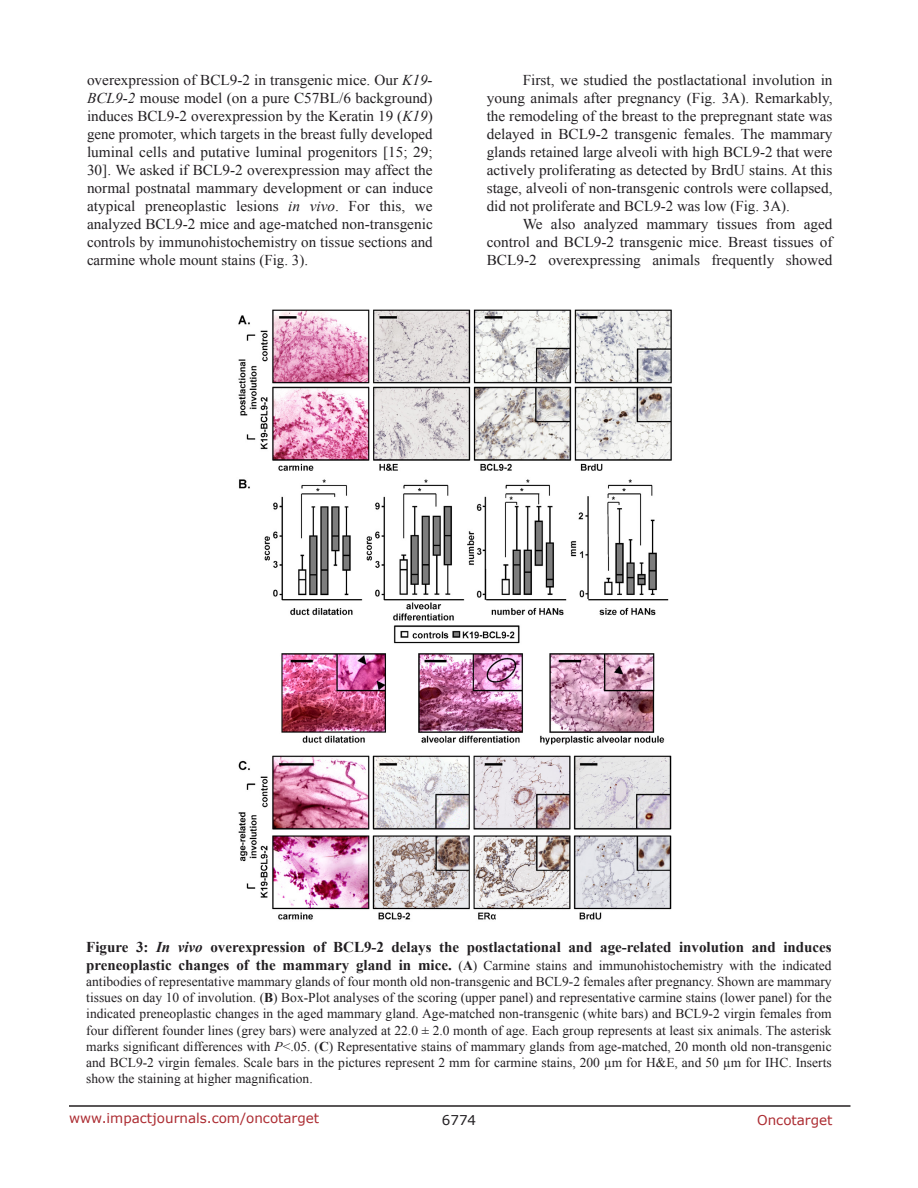
<style>
.page{position:relative;width:918px;height:1188px;background:#fff}
.page>*{position:absolute;margin:0;border:0;box-sizing:border-box;transform-origin:0 0}
.BodyText{font:15px/18px "Times New Roman";color:#221f22;text-align:justify}
.FigureText{font:700 15px "Times New Roman";color:#221f22}
.FigureText-2{font:13.5px/16.2px "Times New Roman";color:#221f22;text-align:justify}
.t1{font:13.5px "Verdana";color:#ac2b31}
.t2{font:13.5px "Verdana";color:#221f22}
.s1{font-style:italic}
.s2{font-weight:700;font-size:15px}
.s3{font-weight:700}
</style>
<div class="page">
<hr style="left:69px;top:1105px;width:781px;height:2px;background:#231f20">
<img style="left:238px;top:309px;width:434px;height:611px">
<p class="BodyText" style="left:87px;top:71px;width:347px">overexpression of BCL9-2 in transgenic mice. Our <span class="s1">K19- BCL9-2</span> mouse model (on a pure C57BL/6 background) induces BCL9-2 overexpression by the Keratin 19 (<span class="s1">K19</span>) gene promoter, which targets in the breast fully developed luminal cells and putative luminal progenitors [15; 29; 30]. We asked if BCL9-2 overexpression may affect the normal postnatal mammary development or can induce atypical preneoplastic lesions <span class="s1">in vivo</span>. For this, we analyzed BCL9-2 mice and age-matched non-transgenic controls by immunohistochemistry on tissue sections and carmine whole mount stains (Fig. 3).</p>
<p class="BodyText" style="left:487px;top:71px;width:347px;text-indent:36px">First, we studied the postlactational involution in young animals after pregnancy (Fig. 3A). Remarkably, the remodeling of the breast to the prepregnant state was delayed in BCL9-2 transgenic females. The mammary glands retained large alveoli with high BCL9-2 that were actively proliferating as detected by BrdU stains. At this stage, alveoli of non-transgenic controls were collapsed, did not proliferate and BCL9-2 was low (Fig. 3A).</p>
<p class="BodyText" style="left:487px;top:215px;width:347px;text-indent:36px">We also analyzed mammary tissues from aged control and BCL9-2 transgenic mice. Breast tissues of BCL9-2 overexpressing animals frequently showed</p>
<p class="FigureText" style="left:86px;top:936px;width:747px">Figure 3: <span class="s1">In vivo</span> overexpression of BCL9-2 delays the postlactational and age-related involution and induces</p>
<p class="FigureText-2" style="left:86px;top:957px;width:747px"><span class="s2">preneoplastic changes of the mammary gland in mice.</span> (<span class="s3">A</span>) Carmine stains and immunohistochemistry with the indicated antibodies of representative mammary glands of four month old non-transgenic and BCL9-2 females after pregnancy. Shown are mammary tissues on day 10 of involution. (<span class="s3">B</span>) Box-Plot analyses of the scoring (upper panel) and representative carmine stains (lower panel) for the indicated preneoplastic changes in the aged mammary gland. Age-matched non-transgenic (white bars) and BCL9-2 virgin females from four different founder lines (grey bars) were analyzed at 22.0 ± 2.0 month of age. Each group represents at least six animals. The asterisk marks significant differences with <span class="s1">P</span>&lt;.05. (<span class="s3">C</span>) Representative stains of mammary glands from age-matched, 20 month old non-transgenic and BCL9-2 virgin females. Scale bars in the pictures represent 2 mm for carmine stains, 200 µm for H&amp;E, and 50 µm for IHC. Inserts show the staining at higher magnification.</p>
<p class="t1" style="left:69px;top:1109px;width:252px">www.impactjournals.com/oncotarget</p>
<p class="t2" style="left:442px;top:1111px;width:36px">6774</p>
<p class="t1" style="left:757px;top:1111px;width:77px">Oncotarget</p>
</div>
